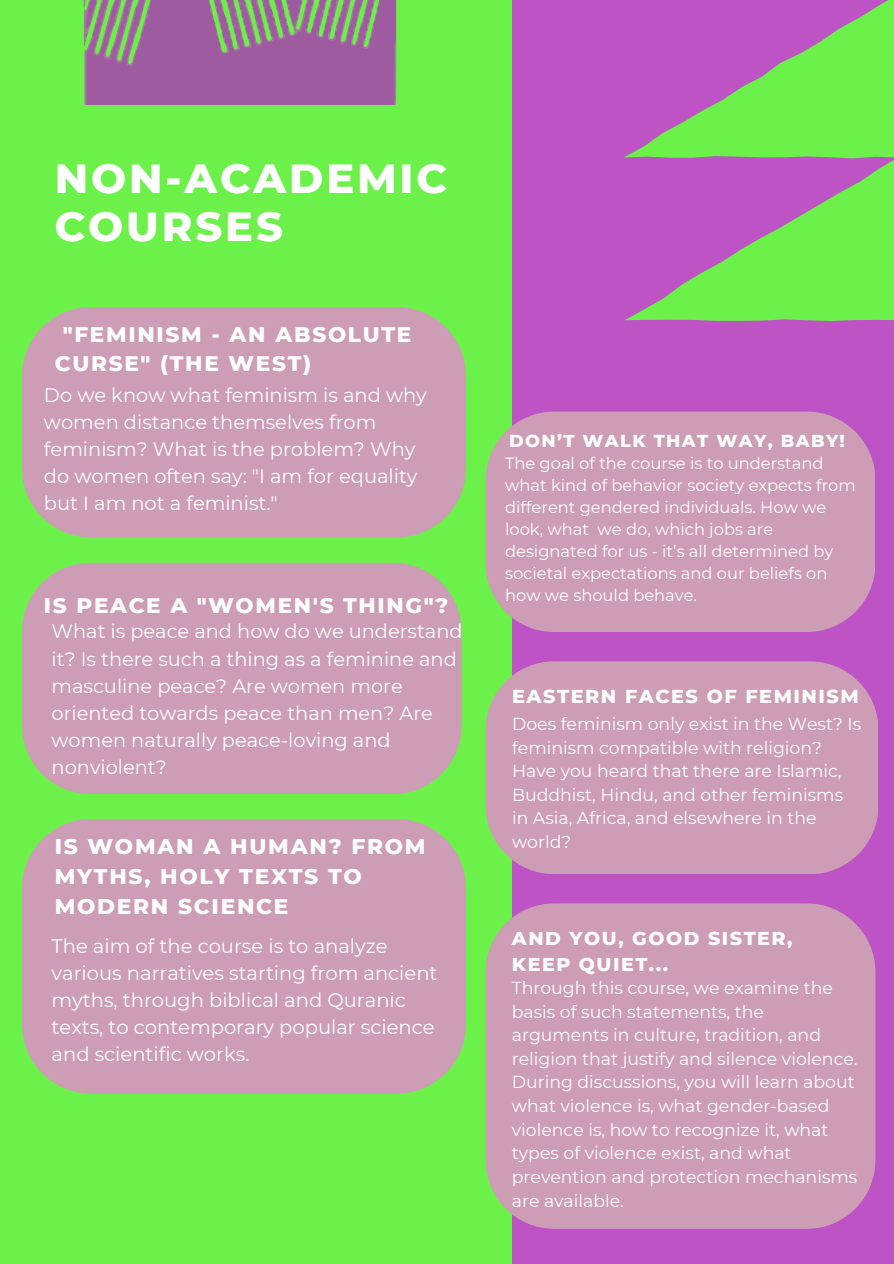
<style>
.page{position:relative;width:894px;height:1264px;background:#fff}
.page>*{position:absolute;margin:0;border:0;box-sizing:border-box;transform-origin:0 0}
.t1{font:800 41.55px/48.3px "Montserrat";letter-spacing:.07em;color:#fff}
.t2{font:800 21.6px/29.8px "Montserrat";letter-spacing:.08em;color:#fff}
.t3{font:800 21.45px "Montserrat";letter-spacing:.08em;color:#fff}
.t4{font:19.5px/27px "Montserrat";color:#fff}
.t5{font:19.35px/27px "Montserrat";color:#fff}
.t6{font:800 19.2px "Montserrat";letter-spacing:.08em;color:#fff}
.t7{font:800 19.05px/26.1px "Montserrat";letter-spacing:.08em;color:#fff}
.t8{font:800 17.7px "Montserrat";letter-spacing:.08em;color:#fff}
.t9{font:17.25px/23.7px "Montserrat";color:#fff}
.t10{font:16.35px/22px "Montserrat";color:#fff}
</style>
<div class="page">
<div style="left:0;top:0;width:893px;height:1263px;background:#bd53c5"></div>
<div style="left:0;top:0;width:511px;height:1263px;background:#6cf04a"></div>
<div style="left:22px;top:307px;width:444px;height:230px;background:#cd9db5;border-radius:69px"></div>
<div style="left:22px;top:819px;width:443px;height:274px;background:#cd9db5;border-radius:69px"></div>
<div style="left:22px;top:562px;width:439px;height:232px;background:#cd9db5;border-radius:69px"></div>
<img style="left:83px;top:0;width:314px;height:105px">
<div style="left:485px;top:661px;width:393px;height:213px;background:#cd9db5;border-radius:69px"></div>
<div style="left:485px;top:903px;width:390px;height:325px;background:#cd9db5;border-radius:69px"></div>
<svg style="left:623px;top:0;width:270px;height:321px"></svg>
<div style="left:485px;top:411px;width:389px;height:221px;background:#cd9db5;border-radius:69px"></div>
<h2 class="t1" style="left:55px;top:154px;width:394px">NON-ACADEMIC<br>COURSES</h2>
<p class="t2" style="left:55px;top:319px;width:358px;line-height:29.2px;text-indent:8px">"FEMINISM - AN ABSOLUTE<br>CURSE" (THE WEST)</p>
<h1 class="t4" style="left:44px;top:381px;width:384px">Do we know what feminism is and why women distance themselves from feminism? What is the problem? Why do women often say: "I am for equality but I am not a feminist."</h1>
<h5 class="t3" style="left:44px;top:592px;width:405px">IS PEACE A "WOMEN'S THING"?</h5>
<h2 class="t5" style="left:52px;top:618px;width:412px">What is peace and how do we understand it? Is there such a thing as a feminine and masculine peace? Are women more oriented towards peace than men? Are women naturally peace-loving and nonviolent?</h2>
<h5 class="t2" style="left:55px;top:831px;width:372px">IS WOMAN A HUMAN? FROM<br>MYTHS, HOLY TEXTS TO<br>MODERN SCIENCE</h5>
<h2 class="t4" style="left:52px;top:932px;width:387px">The aim of the course is to analyze various narratives starting from ancient myths, through biblical and Quranic texts, to contemporary popular science and scientific works.</h2>
<p class="t8" style="left:509px;top:430px;width:337px">DON’T WALK THAT WAY, BABY!</p>
<h4 class="t10" style="left:505px;top:452px;width:352px">The goal of the course is to understand what kind of behavior society expects from different gendered individuals. How we look, what we do, which jobs are designated for us - it’s all determined by societal expectations and our beliefs on how we should behave.</h4>
<p class="t6" style="left:512px;top:684px;width:348px">EASTERN FACES OF FEMINISM</p>
<h3 class="t9" style="left:512px;top:712px;width:350px">Does feminism only exist in the West? Is feminism compatible with religion?<br>Have you heard that there are Islamic,<br>Buddhist, Hindu, and other feminisms in Asia, Africa, and elsewhere in the world?</h3>
<h4 class="t7" style="left:511px;top:925px;width:282px">AND YOU, GOOD SISTER,<br>KEEP QUIET...</h4>
<p class="t9" style="left:511px;top:975px;width:347px">Through this course, we examine the basis of such statements, the arguments in culture, tradition, and religion that justify and silence violence.<br>During discussions, you will learn about what violence is, what gender-based violence is, how to recognize it, what types of violence exist, and what prevention and protection mechanisms are available.</p>
</div>
